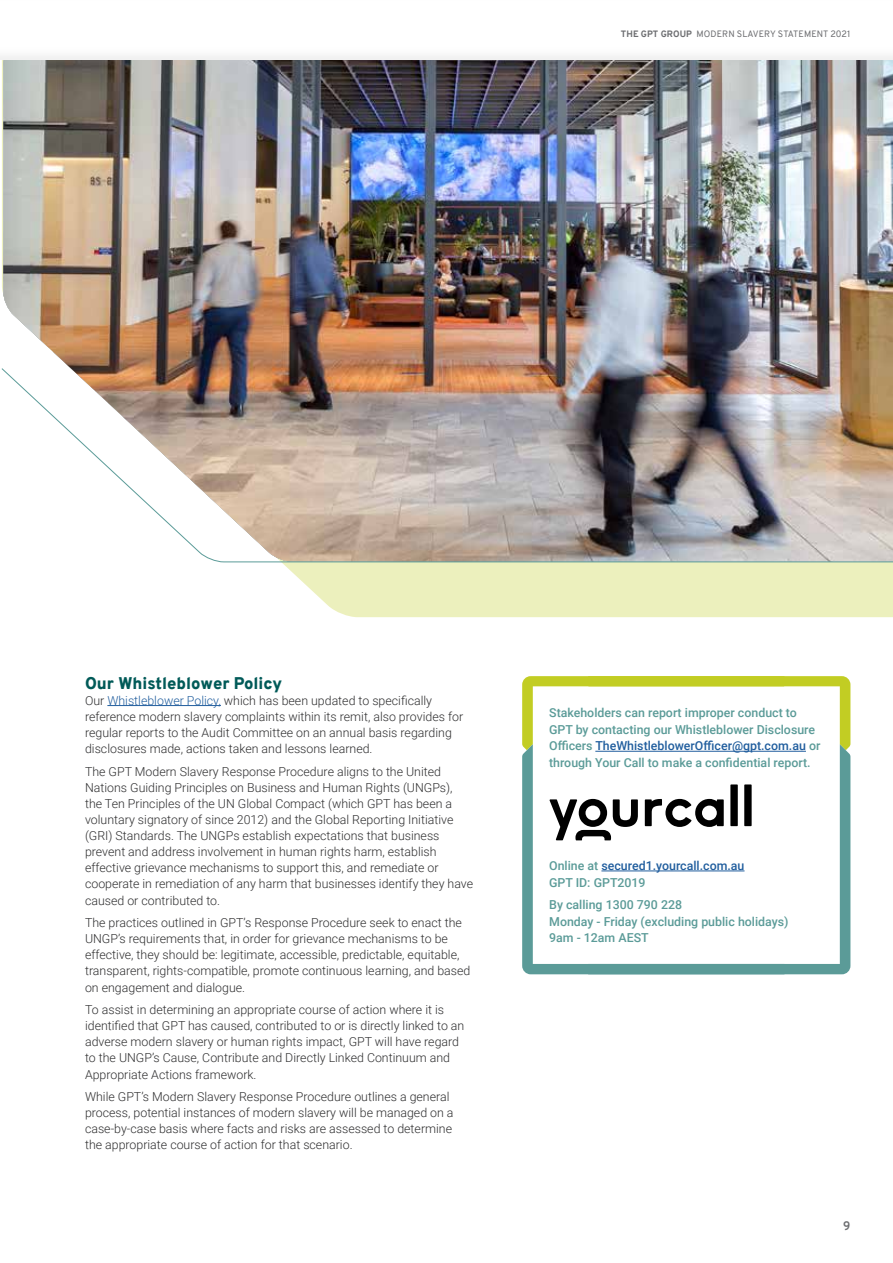
<style>
.page{position:relative;width:893px;height:1263px;background:#fff}
.page>*{position:absolute;margin:0;border:0;box-sizing:border-box;transform-origin:0 0}
.t1{font:900 16.5px "Overpass";color:#005a58}
.t2{font:300 12.3px/16px "Roboto";color:#2e2e2f}
.t3{font:500 12.3px/16.5px "Roboto";color:#5b9b98}
.t4{font:500 12.3px/16.5px "Roboto";color:#215e9e}
.t5{font:700 12px "Overpass";color:#6d6e71}
.t6{font:9px "Overpass";letter-spacing:.01em;color:#6d6e71}
.s1{font-weight:800}
.s2{color:#215e9e}
.s3{color:#5b9b98}
</style>
<div class="page">
<div style="left:282px;top:563px;width:611px;height:54px;background:#ecf0bd"></div>
<img style="left:1px;top:62px;width:892px;height:501px">
<hr style="left:107px;top:705px;width:114px;height:1px;background:#215e9e">
<svg style="left:784px;top:750px;width:66px;height:224px"></svg>
<svg style="left:522px;top:676px;width:328px;height:74px"></svg>
<svg style="left:522px;top:744px;width:262px;height:230px"></svg>
<div style="left:0;top:0;width:893px;height:62px;background:#000;opacity:.07"></div>
<p class="t6" style="left:621px;top:28px;width:231px"><span class="s1">THE GPT GROUP</span> MODERN SLAVERY STATEMENT 2021</p>
<h1 class="t1" style="left:85px;top:671px;width:199px">Our Whistleblower Policy</h1>
<p class="t2" style="left:85px;top:692px;width:380px">Our <span class="s2">Whistleblower Policy,</span> which has been updated to specifically reference modern slavery complaints within its remit, also provides for regular reports to the Audit Committee on an annual basis regarding disclosures made, actions taken and lessons learned.</p>
<p class="t2" style="left:85px;top:763px;width:390px">The GPT Modern Slavery Response Procedure aligns to the United Nations Guiding Principles on Business and Human Rights (UNGPs),<br>the Ten Principles of the UN Global Compact (which GPT has been a voluntary signatory of since 2012) and the Global Reporting Initiative (GRI) Standards. The UNGPs establish expectations that business prevent and address involvement in human rights harm, establish effective grievance mechanisms to support this, and remediate or cooperate in remediation of any harm that businesses identify they have caused or contributed to.</p>
<p class="t2" style="left:85px;top:914px;width:387px">The practices outlined in GPT’s Response Procedure seek to enact the UNGP’s requirements that, in order for grievance mechanisms to be effective, they should be: legitimate, accessible, predictable, equitable, transparent, rights-compatible, promote continuous learning, and based on engagement and dialogue.</p>
<p class="t2" style="left:85px;top:1001px;width:381px">To assist in determining an appropriate course of action where it is identified that GPT has caused, contributed to or is directly linked to an adverse modern slavery or human rights impact, GPT will have regard to the UNGP’s Cause, Contribute and Directly Linked Continuum and Appropriate Actions framework.</p>
<p class="t2" style="left:85px;top:1088px;width:370px">While GPT’s Modern Slavery Response Procedure outlines a general process, potential instances of modern slavery will be managed on a case-by-case basis where facts and risks are assessed to determine the appropriate course of action for that scenario.</p>
<p class="t3" style="left:549px;top:704px;width:273px">Stakeholders can report improper conduct to GPT by contacting our Whistleblower Disclosure Officers <span class="s2">TheWhistleblowerOfficer@gpt.com.au</span> or through Your Call to make a confidential report.</p>
<p class="t4" style="left:549px;top:857px;width:197px"><span class="s3">Online at</span> secured1.yourcall.com.au<br><span class="s3">GPT ID: GPT2019</span></p>
<p class="t3" style="left:549px;top:896px;width:241px">By calling 1300 790 228<br>Monday - Friday (excluding public holidays)<br>9am - 12am AEST</p>
<p class="t5" style="left:843px;top:1217px;width:9px">9</p>
</div>
